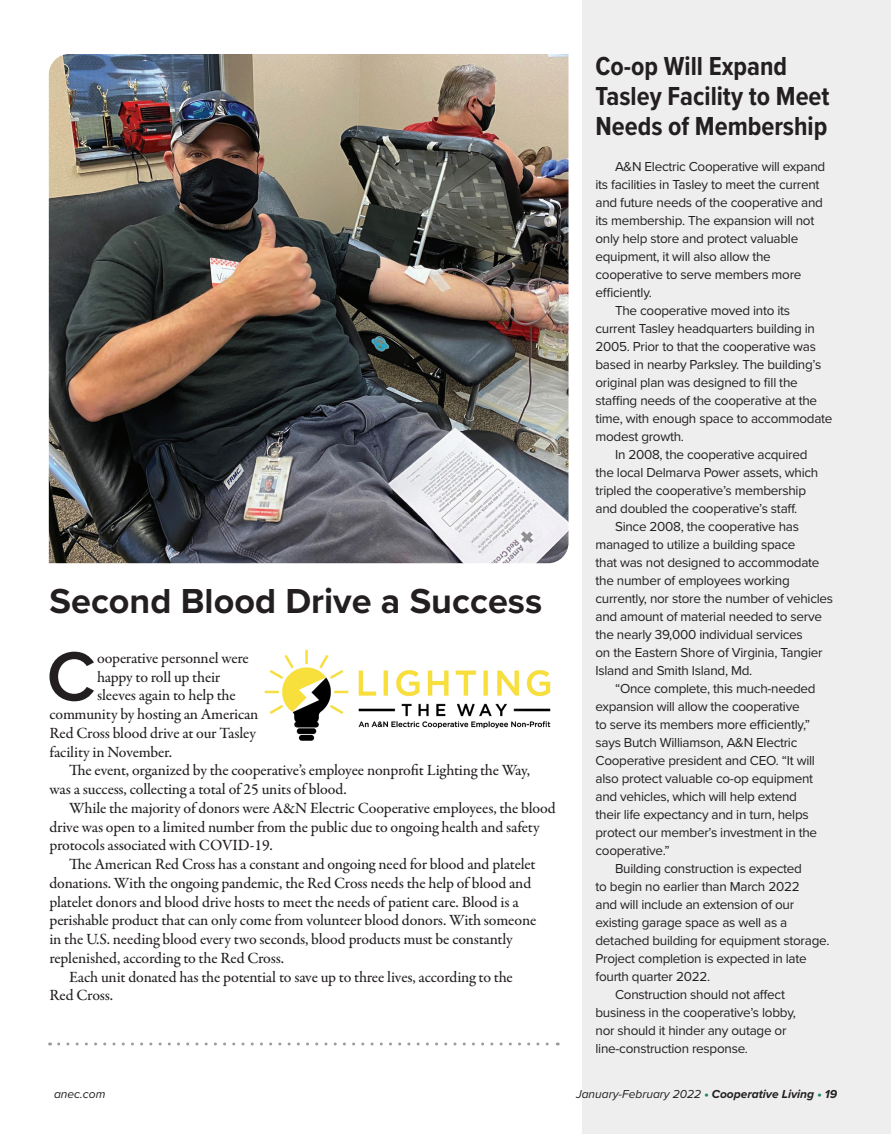
<style>
.page{position:relative;width:891px;height:1134px;background:#fff}
.page>*{position:absolute;margin:0;border:0;box-sizing:border-box;transform-origin:0 0}
.t1{font:600 72px "Proxima Nova";color:#231f20}
.t2{font:700 36px "Proxima Nova";color:#231f20}
.t3{font:700 27px/30px "Proxima Nova Cond";color:#231f20}
.t4{font:500 15.75px/18.8px "Garamond Premr Pro";letter-spacing:-.01em;color:#231f20}
.t5{font:13.5px/18px "Proxima Nova";letter-spacing:-.02em;color:#231f20}
.t6{font:italic 12px "Proxima Nova";color:#231f20}
.s1{font-weight:900;font-style:normal;color:#19865d}
.s2{font-weight:700}
</style>
<div class="page">
<div style="left:582px;top:0;width:309px;height:1134px;background:#eeeeef"></div>
<img style="left:49px;top:54px;width:520px;height:509px">
<img style="left:264px;top:649px;width:287px;height:92px">
<svg style="left:59px;top:1042px;width:499px;height:4px"></svg>
<p class="t2" style="left:49px;top:574px;width:494px">Second Blood Drive a Success</p>
<p class="t1" style="left:47px;top:623px;width:51px">C</p>
<p class="t4" style="left:97px;top:649px;width:153px">ooperative personnel were</p>
<p class="t4" style="left:97px;top:668px;width:125px">happy to roll up their</p>
<p class="t4" style="left:97px;top:687px;width:140px">sleeves again to help the</p>
<p class="t4" style="left:49px;top:705px;width:211px">community by hosting an American</p>
<p class="t4" style="left:49px;top:724px;width:208px">Red Cross blood drive at our Tasley</p>
<p class="t4" style="left:49px;top:743px;width:124px">facility in November.</p>
<p class="t4" style="left:49px;top:762px;width:482px;text-indent:20px">The event, organized by the cooperative’s employee nonprofit Lighting the Way, was a success, collecting a total of 25 units of blood.</p>
<p class="t4" style="left:49px;top:799px;width:508px;text-indent:20px">While the majority of donors were A&amp;N Electric Cooperative employees, the blood drive was open to a limited number from the public due to ongoing health and safety protocols associated with COVID-19.</p>
<p class="t4" style="left:49px;top:855px;width:488px;text-indent:20px">The American Red Cross has a constant and ongoing need for blood and platelet donations. With the ongoing pandemic, the Red Cross needs the help of blood and platelet donors and blood drive hosts to meet the needs of patient care. Blood is a perishable product that can only come from volunteer blood donors. With someone in the U.S. needing blood every two seconds, blood products must be constantly replenished, according to the Red Cross.</p>
<p class="t4" style="left:49px;top:968px;width:465px;text-indent:20px">Each unit donated has the potential to save up to three lives, according to the<br>Red Cross.</p>
<p class="t3" style="left:596px;top:51px;width:236px">Co-op Will Expand<br>Tasley Facility to Meet<br>Needs of Membership</p>
<p class="t5" style="left:596px;top:157px;width:231px;text-indent:20px">A&amp;N Electric Cooperative will expand its facilities in Tasley to meet the current and future needs of the cooperative and its membership. The expansion will not only help store and protect valuable equipment, it will also allow the cooperative to serve members more efficiently.</p>
<p class="t5" style="left:596px;top:301px;width:239px;text-indent:20px">The cooperative moved into its current Tasley headquarters building in 2005. Prior to that the cooperative was based in nearby Parksley. The building’s original plan was designed to fill the staffing needs of the cooperative at the time, with enough space to accommodate modest growth.</p>
<p class="t5" style="left:596px;top:445px;width:224px;text-indent:20px">In 2008, the cooperative acquired the local Delmarva Power assets, which tripled the cooperative’s membership and doubled the cooperative’s staff.</p>
<p class="t5" style="left:596px;top:517px;width:239px;text-indent:20px">Since 2008, the cooperative has managed to utilize a building space<br>that was not designed to accommodate the number of employees working currently, nor store the number of vehicles and amount of material needed to serve the nearly 39,000 individual services<br>on the Eastern Shore of Virginia, Tangier Island and Smith Island, Md.</p>
<p class="t5" style="left:596px;top:679px;width:223px;text-indent:20px">“Once complete, this much-needed expansion will allow the cooperative<br>to serve its members more efficiently,” says Butch Williamson, A&amp;N Electric Cooperative president and CEO. “It will also protect valuable co-op equipment and vehicles, which will help extend their life expectancy and in turn, helps protect our member’s investment in the cooperative.”</p>
<p class="t5" style="left:596px;top:859px;width:235px;text-indent:20px">Building construction is expected<br>to begin no earlier than March 2022<br>and will include an extension of our existing garage space as well as a detached building for equipment storage.<br>Project completion is expected in late fourth quarter 2022.</p>
<p class="t5" style="left:596px;top:985px;width:202px;text-indent:20px">Construction should not affect business in the cooperative’s lobby, nor should it hinder any outage or line-construction response.</p>
<p class="t6" style="left:54px;top:1086px;width:53px">anec.com</p>
<p class="t6" style="left:576px;top:1086px;width:262px">January-February 2022 <span class="s1">•</span> <span class="s2">Cooperative Living</span> <span class="s1">•</span> <span class="s2">19</span></p>
</div>
